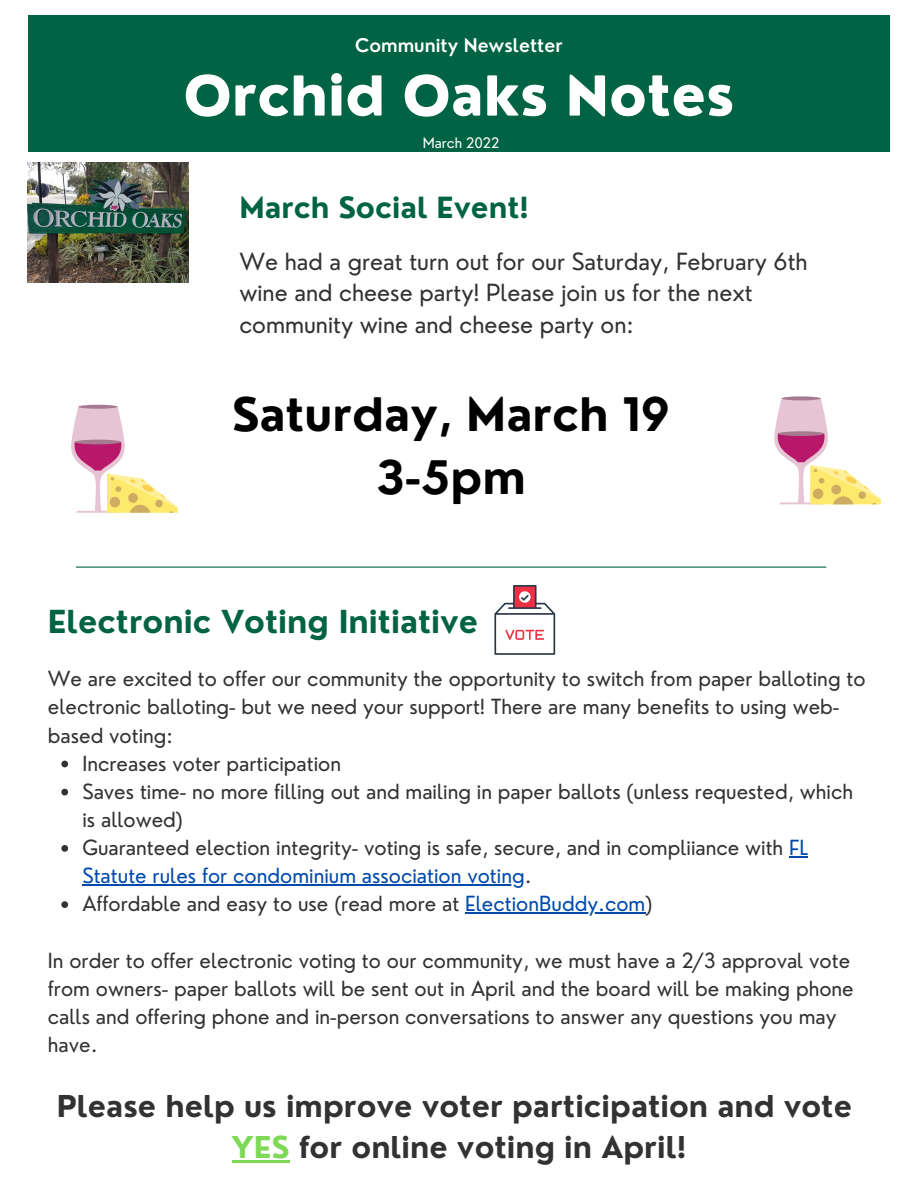
<style>
.page{position:relative;width:918px;height:1188px;background:#fff}
.page>*{position:absolute;margin:0;border:0;box-sizing:border-box;transform-origin:0 0}
.t1{font:800 53.55px "Nourd";color:#fff}
.t2{font:700 45px "Nourd";color:#000}
.t3{font:700 30.9px "Nourd";color:#006344}
.t4{font:700 29.4px "Nourd";color:#323232}
.t5{font:700 28.5px "Nourd";color:#006344}
.t6{font:23.1px/31.5px "Nourd";color:#323232}
.t7{font:20.4px/28.2px "Nourd";color:#323232}
.t8{font:600 18.3px "Nourd";color:#fff}
.t9{font:14.1px "Nourd";color:#fff}
.s1{color:#004aad}
.s2{color:#7ed957}
</style>
<div class="page">
<div style="left:28px;top:15px;width:862px;height:136px;background:#006344"></div>
<img style="left:28px;top:162px;width:161px;height:120px">
<hr style="left:76px;top:567px;width:750px;height:1px;background:#006344">
<hr style="left:78px;top:405px;width:40px;height:4px;background:#a67b90;border-radius:50%">
<svg style="left:71px;top:407px;width:107px;height:106px"></svg>
<svg style="left:782px;top:396px;width:39px;height:4px"></svg>
<svg style="left:774px;top:398px;width:107px;height:106px"></svg>
<svg style="left:494px;top:585px;width:61px;height:70px"></svg>
<svg style="left:61px;top:761px;width:7px;height:6px"></svg>
<svg style="left:61px;top:789px;width:7px;height:6px"></svg>
<svg style="left:61px;top:845px;width:7px;height:7px"></svg>
<svg style="left:789px;top:856px;width:19px;height:1px"></svg>
<hr style="left:82px;top:884px;width:65px;height:1px;background:#004aad">
<hr style="left:147px;top:884px;width:378px;height:1px;background:#004aad">
<svg style="left:61px;top:901px;width:7px;height:7px"></svg>
<hr style="left:465px;top:912px;width:180px;height:2px;background:#004aad">
<hr style="left:232px;top:1160px;width:58px;height:2px;background:#7ed957">
<p class="t8" style="left:355px;top:34px;width:209px">Community Newsletter</p>
<p class="t1" style="left:183px;top:62px;width:553px">Orchid Oaks Notes</p>
<p class="t9" style="left:423px;top:134px;width:78px">March 2022</p>
<p class="t5" style="left:239px;top:190px;width:291px">March Social Event!</p>
<p class="t6" style="left:239px;top:245px;width:570px">We had a great turn out for our Saturday, February 6th wine and cheese party! Please join us for the next community wine and cheese party on:</p>
<p class="t2" style="left:232px;top:386px;width:440px">Saturday, March 19</p>
<p class="t2" style="left:376px;top:449px;width:151px">3-5pm</p>
<p class="t3" style="left:48px;top:602px;width:432px">Electronic Voting Initiative</p>
<p class="t7" style="left:48px;top:665px;width:819px">We are excited to offer our community the opportunity to switch from paper balloting to electronic balloting- but we need your support! There are many benefits to using web&shy;based voting:</p>
<p class="t7" style="left:82px;top:749px;width:260px">Increases voter participation</p>
<p class="t7" style="left:82px;top:777px;width:772px">Saves time- no more filling out and mailing in paper ballots (unless requested, which is allowed)</p>
<p class="t7" style="left:82px;top:833px;width:727px">Guaranteed election integrity- voting is safe, secure, and in compliiance with <span class="s1">FL<br>Statute rules for condominium association voting</span>.</p>
<p class="t7" style="left:82px;top:890px;width:571px">Affordable and easy to use (read more at <span class="s1">ElectionBuddy.com</span>)</p>
<p class="t7" style="left:48px;top:946px;width:807px">In order to offer electronic voting to our community, we must have a 2/3 approval vote from owners- paper ballots will be sent out in April and the board will be making phone calls and offering phone and in-person conversations to answer any questions you may have.</p>
<p class="t4" style="left:57px;top:1088px;width:797px">Please help us improve voter participation and vote</p>
<p class="t4" style="left:232px;top:1128px;width:456px"><span class="s2">YES</span> for online voting in April!</p>
</div>
